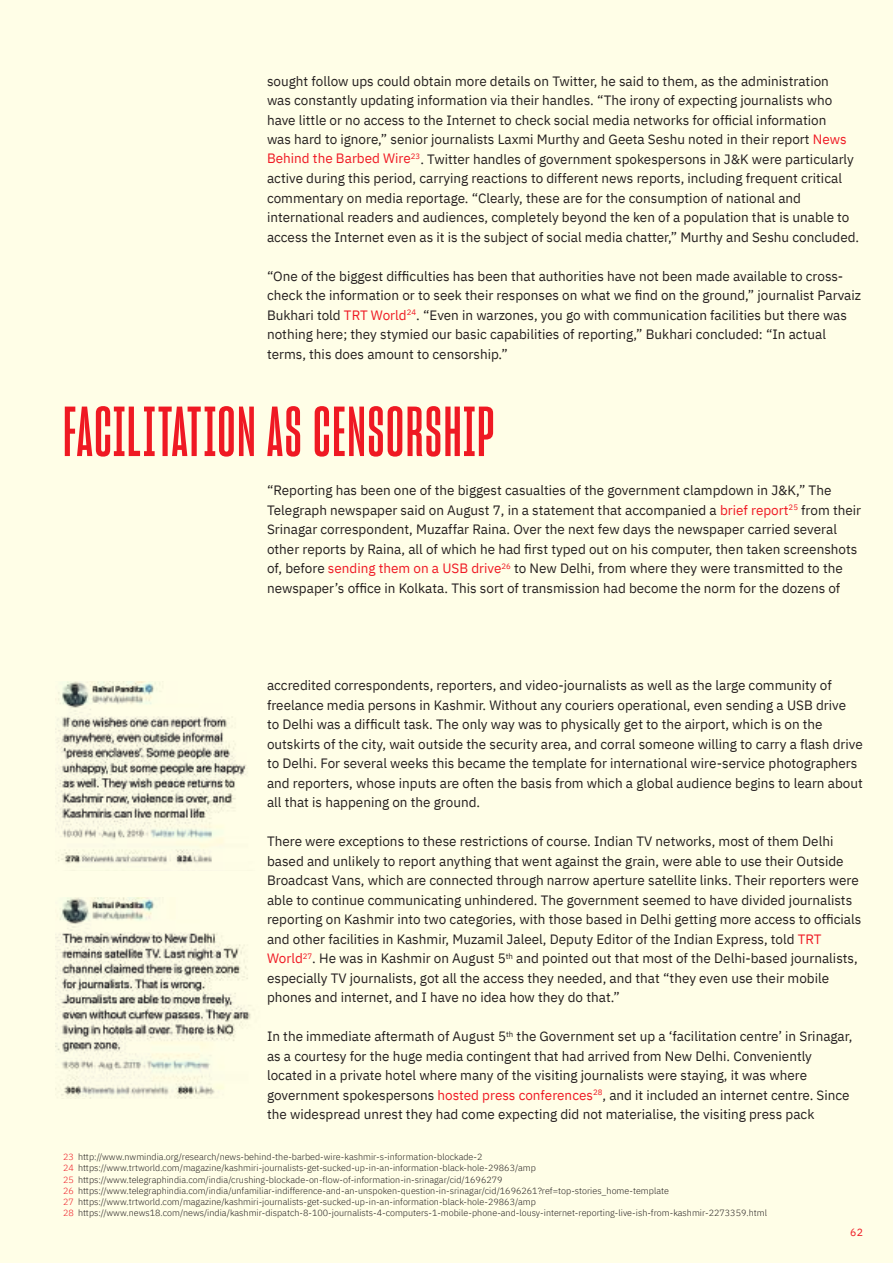
<style>
.page{position:relative;width:893px;height:1263px;background:#fffee7}
.page>*{position:absolute;margin:0;border:0;box-sizing:border-box;transform-origin:0 0}
.t1{font:69px "Sharp Grotesk Semi Bold 10";letter-spacing:.025em;color:#ef1923}
.t2{font:13.5px/19.5px "IBM Plex Sans";color:#241f1f}
.t3{font:10.5px "IBM Plex Sans";color:#ef1923}
.t4{font:300 9px/11.2px "IBM Plex Sans";color:#241f1f}
.s1{color:#ef1923}
</style>
<div class="page">
<img style="left:56px;top:898px;width:195px;height:200px">
<img style="left:57px;top:681px;width:190px;height:183px">
<p class="t2" style="left:267px;top:71px;width:594px">sought follow ups could obtain more details on Twitter, he said to them, as the administration<br>was constantly updating information via their handles. “The irony of expecting journalists who have little or no access to the Internet to check social media networks for official information<br>was hard to ignore,” senior journalists Laxmi Murthy and Geeta Seshu noted in their report <span class="s1">News Behind the Barbed Wire</span><sup>23</sup>. Twitter handles of government spokespersons in J&amp;K were particularly active during this period, carrying reactions to different news reports, including frequent critical commentary on media reportage. “Clearly, these are for the consumption of national and international readers and audiences, completely beyond the ken of a population that is unable to access the Internet even as it is the subject of social media chatter,” Murthy and Seshu concluded.</p>
<p class="t2" style="left:267px;top:266px;width:596px">“One of the biggest difficulties has been that authorities have not been made available to cross&shy;check the information or to seek their responses on what we find on the ground,” journalist Parvaiz Bukhari told <span class="s1">TRT World</span><sup>24</sup>. “Even in warzones, you go with communication facilities but there was nothing here; they stymied our basic capabilities of reporting,” Bukhari concluded: “In actual terms, this does amount to censorship.”</p>
<h1 class="t1" style="left:63px;top:390px;width:433px">FACILITATION AS CENSORSHIP</h1>
<p class="t2" style="left:267px;top:480px;width:596px">“Reporting has been one of the biggest casualties of the government clampdown in J&amp;K,” The Telegraph newspaper said on August 7, in a statement that accompanied a <span class="s1">brief report</span><sup>25</sup> from their Srinagar correspondent, Muzaffar Raina. Over the next few days the newspaper carried several other reports by Raina, all of which he had first typed out on his computer, then taken screenshots of, before <span class="s1">sending them on a USB drive</span><sup>26</sup> to New Delhi, from where they were transmitted to the newspaper’s office in Kolkata. This sort of transmission had become the norm for the dozens of</p>
<p class="t2" style="left:267px;top:675px;width:597px">accredited correspondents, reporters, and video-journalists as well as the large community of freelance media persons in Kashmir. Without any couriers operational, even sending a USB drive<br>to Delhi was a difficult task. The only way was to physically get to the airport, which is on the outskirts of the city, wait outside the security area, and corral someone willing to carry a flash drive to Delhi. For several weeks this became the template for international wire-service photographers and reporters, whose inputs are often the basis from which a global audience begins to learn about all that is happening on the ground.</p>
<p class="t2" style="left:267px;top:831px;width:596px">There were exceptions to these restrictions of course. Indian TV networks, most of them Delhi based and unlikely to report anything that went against the grain, were able to use their Outside Broadcast Vans, which are connected through narrow aperture satellite links. Their reporters were able to continue communicating unhindered. The government seemed to have divided journalists reporting on Kashmir into two categories, with those based in Delhi getting more access to officials and other facilities in Kashmir, Muzamil Jaleel, Deputy Editor of the Indian Express, told <span class="s1">TRT World</span><sup>27</sup>. He was in Kashmir on August 5<sup>th</sup> and pointed out that most of the Delhi-based journalists, especially TV journalists, got all the access they needed, and that “they even use their mobile phones and internet, and I have no idea how they do that.”</p>
<p class="t2" style="left:267px;top:1026px;width:587px">In the immediate aftermath of August 5<sup>th</sup> the Government set up a ‘facilitation centre’ in Srinagar, as a courtesy for the huge media contingent that had arrived from New Delhi. Conveniently located in a private hotel where many of the visiting journalists were staying, it was where government spokespersons <span class="s1">hosted press conferences</span><sup>28</sup>, and it included an internet centre. Since the widespread unrest they had come expecting did not materialise, the visiting press pack</p>
<p class="t4" style="left:63px;top:1151px;width:706px"><span class="s1">23</span> http://www.nwmindia.org/research/news-behind-the-barbed-wire-kashmir-s-information-blockade-2<br><span class="s1">24</span> https://www.trtworld.com/magazine/kashmiri-journalists-get-sucked-up-in-an-information-black-hole-29863/amp<br><span class="s1">25</span> https://www.telegraphindia.com/india/crushing-blockade-on-flow-of-information-in-srinagar/cid/1696279<br><span class="s1">26</span> https://www.telegraphindia.com/india/unfamiliar-indifference-and-an-unspoken-question-in-srinagar/cid/1696261?ref=top-stories_home-template<br><span class="s1">27</span> https://www.trtworld.com/magazine/kashmiri-journalists-get-sucked-up-in-an-information-black-hole-29863/amp<br><span class="s1">28</span> https://www.news18.com/news/india/kashmir-dispatch-8-100-journalists-4-computers-1-mobile-phone-and-lousy-internet-reporting-live-ish-from-kashmir-2273359.html</p>
<p class="t3" style="left:850px;top:1225px;width:14px">62</p>
</div>
